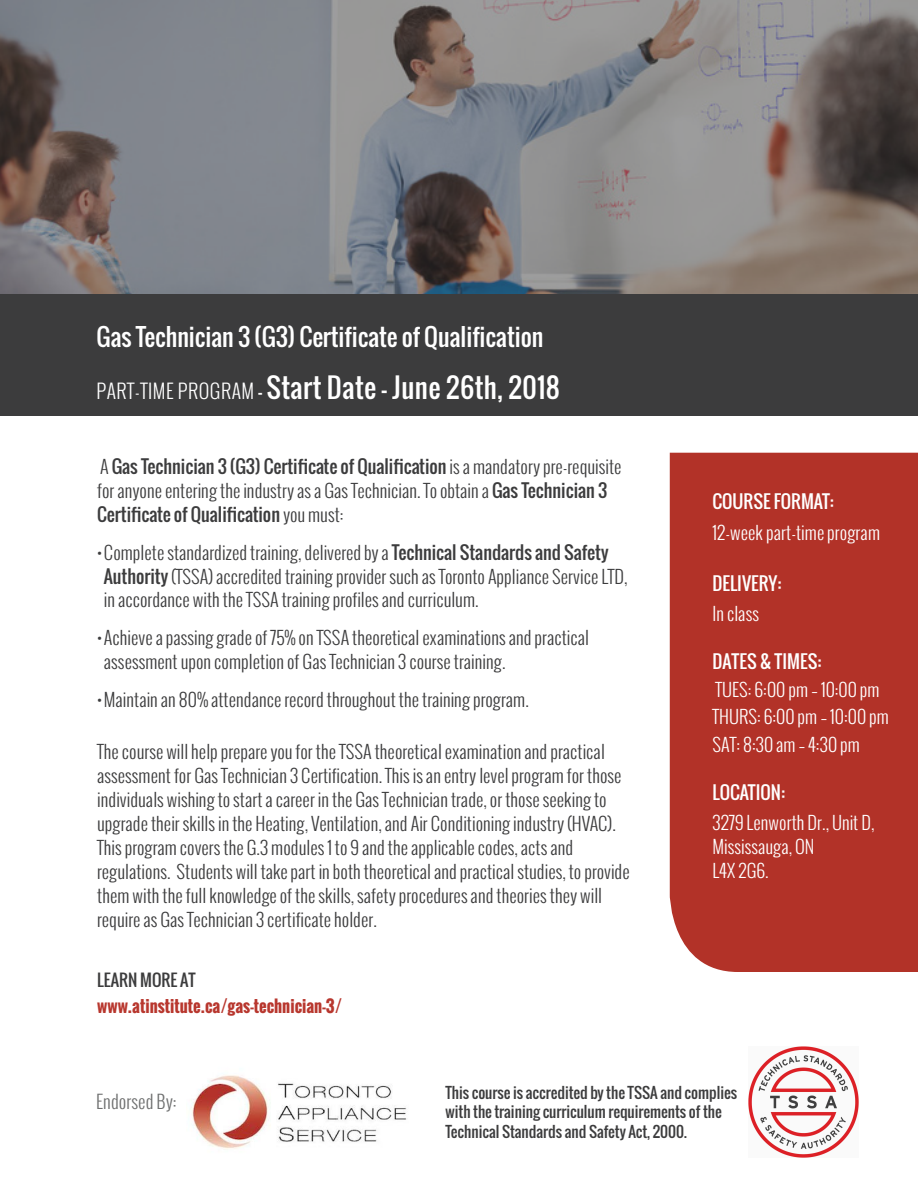
<style>
.page{position:relative;width:918px;height:1188px;background:#fff}
.page>*{position:absolute;margin:0;border:0;box-sizing:border-box;transform-origin:0 0}
.t1{font:27px "Oswald";letter-spacing:.02em;color:#fff}
.t2{font:24px "Oswald";color:#fff}
.t3{font:300 18.15px "Oswald";color:#6f7070}
.t4{font:300 18px/24px "Oswald";color:#3c3c3d}
.t5{font:300 18px/27.5px "Oswald";color:#fff}
.t6{font:18px/30.8px "Oswald";color:#fff}
.t7{font:700 16.5px/26.4px "Oswald";color:#b8372e}
.t8{font:15px/19.5px "Oswald";color:#3c3c3d}
.s1{font-weight:300;font-size:19.5px}
.s2{font-size:19.5px}
.s3{font-weight:400}
.s4{font-weight:400;color:#3c3c3d}
.s5{font-weight:300}
</style>
<div class="page">
<div style="left:0;top:294px;width:918px;height:122px;background:#3c3c3d"></div>
<svg style="left:0;top:0;width:918px;height:294px;background:#7e7c7e"></svg>
<div style="left:670px;top:453px;width:248px;height:519px;background:#b23228"></div>
<img style="left:190px;top:1075px;width:217px;height:75px">
<img style="left:748px;top:1046px;width:111px;height:111px">
<p class="t2" style="left:97px;top:319px;width:448px">Gas Technician 3 (G3) Certificate of Qualification</p>
<p class="t1" style="left:97px;top:367px;width:465px"><span class="s1">PART-TIME PROGRAM</span> <span class="s2">-</span> Start Date - June 26th, 2018</p>
<p class="t4" style="left:97px;top:454px;width:526px">A <span class="s3">Gas Technician 3 (G3) Certificate of Qualification</span> is a mandatory pre-requisite for anyone entering the industry as a Gas Technician. To obtain a <span class="s3">Gas Technician 3<br>Certificate of Qualification</span> you must:</p>
<p class="t4" style="left:104px;top:540px;width:525px;text-indent:-7px">•Complete standardized training, delivered by a <span class="s3">Technical Standards and Safety<br>Authority</span> (TSSA) accredited training provider such as Toronto Appliance Service LTD, in accordance with the TSSA training profiles and curriculum.</p>
<p class="t4" style="left:104px;top:625px;width:487px;text-indent:-7px">•Achieve a passing grade of 75% on TSSA theoretical examinations and practical assessment upon completion of Gas Technician 3 course training.</p>
<p class="t4" style="left:97px;top:687px;width:433px">•Maintain an 80% attendance record throughout the training program.</p>
<p class="t4" style="left:97px;top:740px;width:534px">The course will help prepare you for the TSSA theoretical examination and practical assessment for Gas Technician 3 Certification. This is an entry level program for those individuals wishing to start a career in the Gas Technician trade, or those seeking to upgrade their skills in the Heating, Ventilation, and Air Conditioning industry (HVAC).<br>This program covers the G.3 modules 1 to 9 and the applicable codes, acts and regulations. Students will take part in both theoretical and practical studies, to provide them with the full knowledge of the skills, safety procedures and theories they will require as Gas Technician 3 certificate holder.</p>
<p class="t7" style="left:97px;top:966px;width:246px"><span class="s4">LEARN MORE AT </span>www.atinstitute.ca/gas-technician-3/</p>
<p class="t5" style="left:713px;top:486px;width:169px;line-height:30.8px"><span class="s3">COURSE FORMAT:<br></span>12-week part-time program</p>
<p class="t6" style="left:713px;top:567px;width:70px">DELIVERY:<br><span class="s5">In class</span></p>
<p class="t5" style="left:713px;top:648px;width:178px"><span class="s3">DATES &amp; TIMES:<br></span>TUES: 6:00 pm – 10:00 pm<br>THURS: 6:00 pm – 10:00 pm<br>SAT: 8:30 am – 4:30 pm</p>
<p class="t5" style="left:713px;top:777px;width:163px;line-height:30.8px"><span class="s3">LOCATION:<br></span>3279 Lenworth Dr., Unit D,</p>
<p class="t5" style="left:713px;top:835px;width:103px;line-height:24px">Mississauga, ON<br>L4X 2G6.</p>
<p class="t3" style="left:96px;top:1089px;width:82px">Endorsed By:</p>
<p class="t8" style="left:446px;top:1083px;width:293px">This course is accredited by the TSSA and complies with the training curriculum requirements of the<br>Technical Standards and Safety Act, 2000.</p>
</div>
